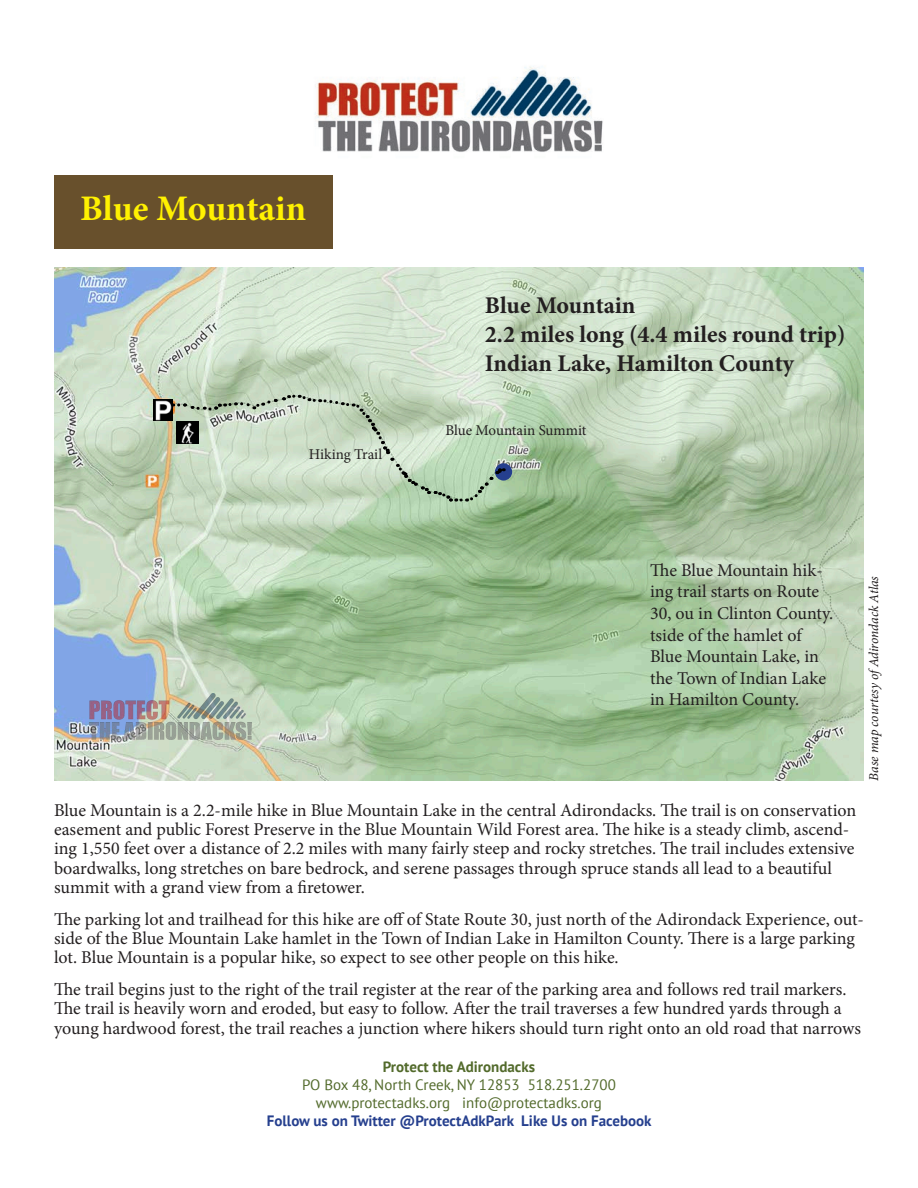
<style>
.page{position:relative;width:918px;height:1188px;background:#fff}
.page>*{position:absolute;margin:0;border:0;box-sizing:border-box;transform-origin:0 0}
.t1{font:700 36px "Minion Pro";letter-spacing:-.005em;color:#fff101}
.t2{font:700 24px "Minion Pro";color:#231f20}
.t3{font:18px/19.4px "Minion Pro";letter-spacing:-.005em;color:#231f20}
.t4{font:15px "PT Sans";color:#526a2b}
.t5{font:700 15px "PT Sans";color:#253f8e}
.t6{font:15px "Minion Pro";letter-spacing:-.005em;color:#231f20}
.t7{font:700 15px "PT Sans";color:#526a2b}
.t8{font:italic 13.5px "Minion Pro";letter-spacing:-.01em;color:#231f20}
</style>
<div class="page">
<img style="left:54px;top:268px;width:810px;height:513px">
<img style="left:315px;top:66px;width:288px;height:86px">
<div style="left:54px;top:176px;width:279px;height:73px;background:#68502c"></div>
<img style="left:89px;top:694px;width:162px;height:46px">
<img style="left:154px;top:399px;width:19px;height:21px">
<div style="left:495px;top:463px;width:17px;height:18px;background:#253f8e;border-radius:50%"></div>
<svg style="left:173px;top:393px;width:332px;height:110px;background:#bed1ba"></svg>
<p class="t1" style="left:80px;top:183px;width:227px">Blue Mountain</p>
<p class="t6" style="left:309px;top:444px;width:75px">Hiking Trail</p>
<p class="t2" style="left:485px;top:289px;width:152px">Blue Mountain</p>
<p class="t2" style="left:485px;top:318px;width:362px">2.2 miles long (4.4 miles round trip)</p>
<p class="t2" style="left:485px;top:346px;width:310px">Indian Lake, Hamilton County</p>
<p class="t6" style="left:446px;top:421px;width:143px">Blue Mountain Summit</p>
<p class="t3" style="left:650px;top:559px;width:184px;line-height:21.6px">The Blue Mountain hik&shy;ing trail starts on Route<br>30, ou in Clinton County. tside of the hamlet of<br>Blue Mountain Lake, in the Town of Indian Lake in Hamilton County.</p>
<p class="t8" style="left:865px;top:781px;width:206px;rotate:-90deg">Base map courtesy ofAdirondack Atlas</p>
<p class="t3" style="left:54px;top:800px;width:804px">Blue Mountain is a 2.2-mile hike in Blue Mountain Lake in the central Adirondacks. The trail is on conservation easement and public Forest Preserve in the Blue Mountain Wild Forest area. The hike is a steady climb, ascend&shy;ing 1,550 feet over a distance of 2.2 miles with many fairly steep and rocky stretches. The trail includes extensive boardwalks, long stretches on bare bedrock, and serene passages through spruce stands all lead to a beautiful summit with a grand view from a firetower.</p>
<p class="t3" style="left:54px;top:909px;width:811px">The parking lot and trailhead for this hike are off of State Route 30, just north of the Adirondack Experience, out&shy;side of the Blue Mountain Lake hamlet in the Town of Indian Lake in Hamilton County. There is a large parking lot. Blue Mountain is a popular hike, so expect to see other people on this hike.</p>
<p class="t3" style="left:54px;top:980px;width:809px">The trail begins just to the right of the trail register at the rear of the parking area and follows red trail markers.<br>The trail is heavily worn and eroded, but easy to follow. After the trail traverses a few hundred yards through a young hardwood forest, the trail reaches a junction where hikers should turn right onto an old road that narrows</p>
<p class="t7" style="left:383px;top:1057px;width:154px">Protect the Adirondacks</p>
<p class="t4" style="left:302px;top:1075px;width:315px">PO Box 48, North Creek, NY 12853 518.251.2700</p>
<p class="t4" style="left:316px;top:1093px;width:288px">www.protectadks.org info@protectadks.org</p>
<p class="t5" style="left:267px;top:1111px;width:386px">Follow us on Twitter @ProtectAdkPark Like Us on Facebook</p>
</div>
